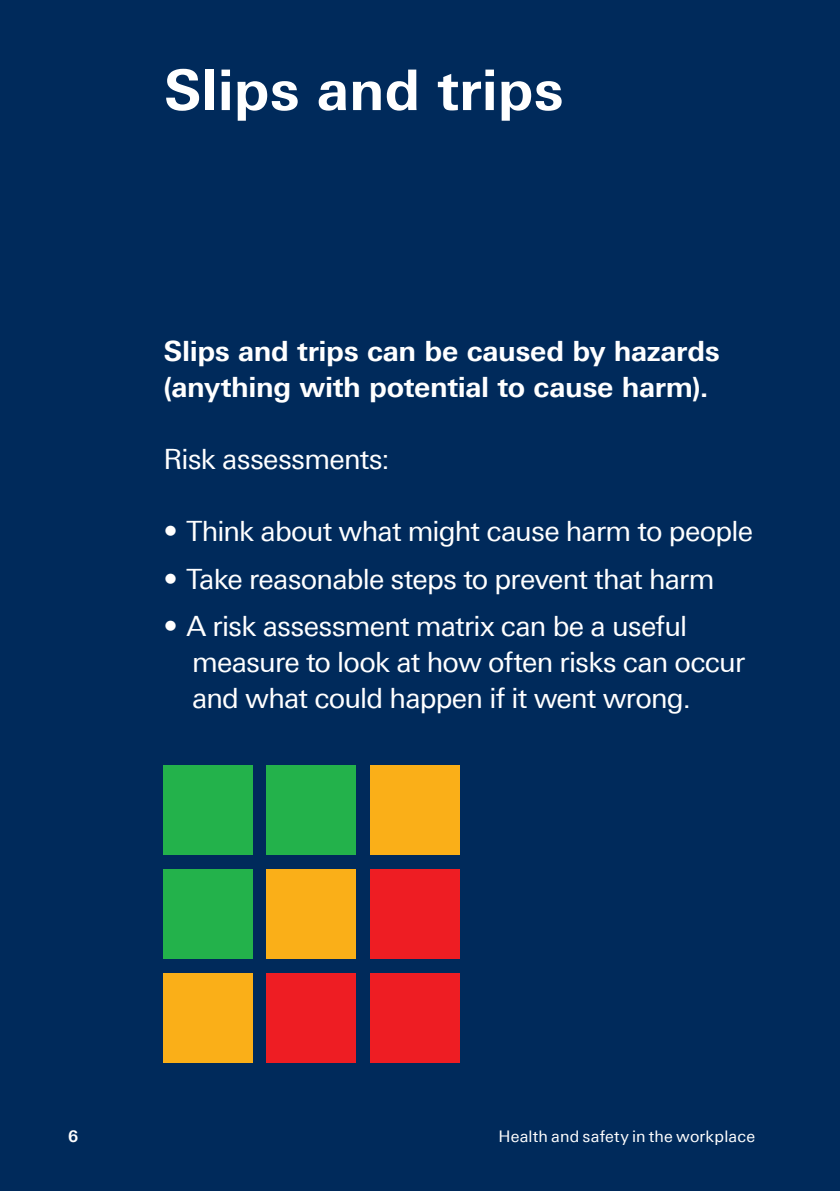
<style>
.page{position:relative;width:840px;height:1191px;background:#fff}
.page>*{position:absolute;margin:0;border:0;box-sizing:border-box;transform-origin:0 0}
._01_1_A4_Main_Headin{font:700 56px "Univers Next Pro";color:#fff}
._02_8__Intro_copy_re{font:28px/36px "Univers Next Pro";letter-spacing:-.03em;color:#fff}
._02_1_A4_Bodycopy_in{font:700 28px/36px "Univers Next Pro";letter-spacing:-.015em;color:#fff}
._00_1_Cover_heading{font:16px "Univers Next Pro";letter-spacing:.01em;color:#fff}
._02_8__Intro_copy_re-2{font:700 16px "Univers Next Pro";color:#fff}
</style>
<div class="page">
<div style="left:0;top:0;width:839px;height:1191px;background:#002a5b"></div>
<div style="left:163px;top:765px;width:90px;height:89px;background:#23b24b"></div>
<div style="left:267px;top:765px;width:89px;height:89px;background:#23b24b"></div>
<div style="left:370px;top:765px;width:89px;height:89px;background:#faaf18"></div>
<div style="left:163px;top:869px;width:90px;height:89px;background:#23b24b"></div>
<div style="left:267px;top:869px;width:89px;height:89px;background:#faaf18"></div>
<div style="left:370px;top:869px;width:89px;height:89px;background:#ee1d23"></div>
<div style="left:163px;top:973px;width:90px;height:89px;background:#faaf18"></div>
<div style="left:267px;top:973px;width:89px;height:89px;background:#ee1d23"></div>
<div style="left:370px;top:973px;width:89px;height:89px;background:#ee1d23"></div>
<p class="_01_1_A4_Main_Headin" style="left:163px;top:57px;width:401px">Slips and trips</p>
<p class="_02_1_A4_Bodycopy_in" style="left:163px;top:333px;width:557px">Slips and trips can be caused by hazards (anything with potential to cause harm).</p>
<p class="_02_8__Intro_copy_re" style="left:163px;top:441px;width:227px">Risk assessments:</p>
<p class="_02_8__Intro_copy_re" style="left:163px;top:513px;width:590px">• Think about what might cause harm to people</p>
<p class="_02_8__Intro_copy_re" style="left:163px;top:561px;width:552px">• Take reasonable steps to prevent that harm</p>
<p class="_02_8__Intro_copy_re" style="left:192px;top:608px;width:554px;text-indent:-28px">• A risk assessment matrix can be a useful measure to look at how often risks can occur and what could happen if it went wrong.</p>
<p class="_02_8__Intro_copy_re-2" style="left:68px;top:1126px;width:12px">6</p>
<p class="_00_1_Cover_heading" style="left:498px;top:1126px;width:258px">Health and safety in the workplace</p>
</div>
